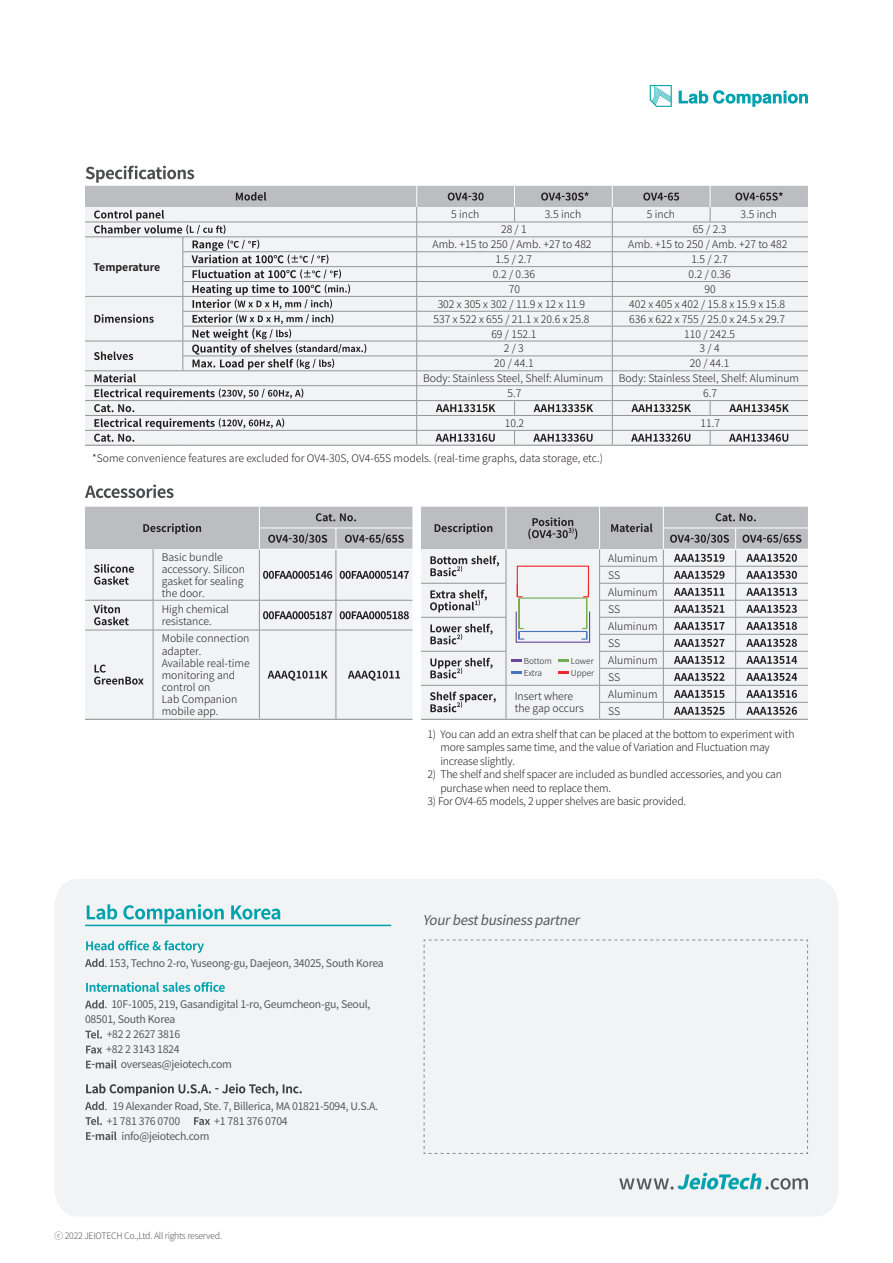
<style>
.page{position:relative;width:893px;height:1263px;background:#fff}
.page>*{position:absolute;margin:0;border:0;box-sizing:border-box;transform-origin:0 0}
.t1{font:italic 13.5px "Noto Sans CJ Kkr";color:#57585a}
.t2{font:300 10.5px/12px "Noto Sans CJ Kkr";color:#231f20}
.t3{font:300 10.5px/13.5px "Noto Sans CJ Kkr";letter-spacing:-.02em;color:#231f20}
.t4{font:10.5px/15px "Noto Sans CJ Kkr";letter-spacing:-.025em;color:#57585a}
.t5{font:700 10.5px "Noto Sans CJ Kkr";color:#231f20}
.t6{font:300 9px "Noto Sans CJ Kkr";letter-spacing:-.03em;color:#57585a}
.t7{font:300 8.25px/12.6px "Noto Sans CJ Kkr";color:#231f20}
</style>
<div class="page">
<div style="left:55px;top:879px;width:783px;height:337px;background:#f2f3f4"></div>
<div style="left:423px;top:939px;width:385px;height:215px;background:#f2f3f4"></div>
<svg style="left:87px;top:904px;width:193px;height:19px"></svg>
<svg style="left:85px;top:940px;width:119px;height:27px"></svg>
<svg style="left:86px;top:982px;width:139px;height:10px"></svg>
<svg style="left:85px;top:1000px;width:19px;height:8px"></svg>
<svg style="left:85px;top:1030px;width:17px;height:8px"></svg>
<svg style="left:86px;top:1046px;width:16px;height:7px"></svg>
<svg style="left:86px;top:1060px;width:31px;height:8px"></svg>
<svg style="left:85px;top:1083px;width:217px;height:27px"></svg>
<svg style="left:85px;top:1116px;width:17px;height:9px"></svg>
<svg style="left:194px;top:1117px;width:16px;height:8px"></svg>
<svg style="left:86px;top:1131px;width:31px;height:9px"></svg>
<hr style="left:85px;top:925px;width:306px;height:1px;background:#00a2ad">
<svg style="left:619px;top:1173px;width:189px;height:16px"></svg>
<hr style="left:612px;top:445px;width:98px;height:1px;background:#939598">
<hr style="left:710px;top:445px;width:98px;height:1px;background:#939598">
<hr style="left:417px;top:445px;width:97px;height:1px;background:#939598">
<hr style="left:514px;top:445px;width:98px;height:1px;background:#939598">
<hr style="left:85px;top:445px;width:98px;height:1px;background:#939598">
<hr style="left:183px;top:445px;width:234px;height:1px;background:#939598">
<svg style="left:85px;top:166px;width:723px;height:279px"></svg>
<svg style="left:650px;top:85px;width:22px;height:22px"></svg>
<svg style="left:679px;top:90px;width:129px;height:17px"></svg>
<div style="left:85px;top:549px;width:327px;height:170px;background:#f2f3f4"></div>
<hr style="left:85px;top:600px;width:68px;height:1px;background:#939598">
<hr style="left:153px;top:600px;width:106px;height:1px;background:#939598">
<hr style="left:85px;top:630px;width:68px;height:1px;background:#939598">
<hr style="left:153px;top:630px;width:106px;height:1px;background:#939598">
<hr style="left:153px;top:549px;width:1px;height:51px;background:#939598">
<hr style="left:259px;top:549px;width:1px;height:51px;background:#939598">
<hr style="left:336px;top:549px;width:1px;height:51px;background:#939598">
<hr style="left:153px;top:600px;width:1px;height:30px;background:#939598">
<hr style="left:259px;top:600px;width:1px;height:30px;background:#939598">
<hr style="left:336px;top:600px;width:1px;height:30px;background:#939598">
<hr style="left:153px;top:630px;width:1px;height:89px;background:#939598">
<hr style="left:259px;top:630px;width:1px;height:89px;background:#939598">
<hr style="left:336px;top:630px;width:1px;height:89px;background:#939598">
<hr style="left:259px;top:600px;width:77px;height:1px;background:#939598">
<hr style="left:336px;top:600px;width:76px;height:1px;background:#939598">
<hr style="left:259px;top:630px;width:77px;height:1px;background:#939598">
<hr style="left:336px;top:630px;width:76px;height:1px;background:#939598">
<hr style="left:259px;top:549px;width:77px;height:1px;background:#fff">
<hr style="left:336px;top:549px;width:76px;height:1px;background:#fff">
<hr style="left:85px;top:719px;width:68px;height:1px;background:#939598">
<hr style="left:153px;top:719px;width:106px;height:1px;background:#939598">
<hr style="left:259px;top:719px;width:77px;height:1px;background:#939598">
<hr style="left:336px;top:719px;width:76px;height:1px;background:#939598">
<svg style="left:85px;top:507px;width:327px;height:42px;background:#b5b6b8"></svg>
<svg style="left:94px;top:564px;width:40px;height:21px"></svg>
<svg style="left:263px;top:571px;width:69px;height:8px"></svg>
<svg style="left:340px;top:571px;width:69px;height:8px"></svg>
<svg style="left:93px;top:605px;width:36px;height:20px"></svg>
<svg style="left:263px;top:611px;width:69px;height:8px"></svg>
<svg style="left:340px;top:611px;width:69px;height:8px"></svg>
<svg style="left:94px;top:664px;width:50px;height:21px"></svg>
<svg style="left:268px;top:670px;width:60px;height:11px"></svg>
<svg style="left:348px;top:670px;width:52px;height:11px"></svg>
<hr style="left:600px;top:719px;width:63px;height:1px;background:#939598">
<hr style="left:663px;top:719px;width:73px;height:1px;background:#939598">
<hr style="left:736px;top:719px;width:72px;height:1px;background:#939598">
<hr style="left:421px;top:719px;width:85px;height:1px;background:#939598">
<hr style="left:506px;top:719px;width:94px;height:1px;background:#939598">
<svg style="left:85px;top:484px;width:89px;height:14px"></svg>
<svg style="left:421px;top:507px;width:387px;height:212px"></svg>
<p class="t2" style="left:451px;top:209px;width:30px">5 inch</p>
<p class="t2" style="left:545px;top:209px;width:38px">3.5 inch</p>
<p class="t2" style="left:647px;top:209px;width:30px">5 inch</p>
<p class="t2" style="left:741px;top:209px;width:38px">3.5 inch</p>
<p class="t2" style="left:501px;top:224px;width:27px">28 / 1</p>
<p class="t2" style="left:693px;top:224px;width:35px">65 / 2.3</p>
<p class="t2" style="left:433px;top:239px;width:161px">Amb. +15 to 250 / Amb. +27 to 482</p>
<p class="t2" style="left:628px;top:239px;width:161px">Amb. +15 to 250 / Amb. +27 to 482</p>
<p class="t2" style="left:496px;top:254px;width:38px">1.5 / 2.7</p>
<p class="t2" style="left:691px;top:254px;width:38px">1.5 / 2.7</p>
<p class="t2" style="left:493px;top:268px;width:44px">0.2 / 0.36</p>
<p class="t2" style="left:688px;top:268px;width:44px">0.2 / 0.36</p>
<p class="t2" style="left:509px;top:283px;width:13px">70</p>
<p class="t2" style="left:705px;top:283px;width:13px">90</p>
<p class="t2" style="left:438px;top:298px;width:149px">302 x 305 x 302 / 11.9 x 12 x 11.9</p>
<p class="t2" style="left:629px;top:298px;width:157px">402 x 405 x 402 / 15.8 x 15.9 x 15.8</p>
<p class="t2" style="left:434px;top:313px;width:157px">537 x 522 x 655 / 21.1 x 20.6 x 25.8</p>
<p class="t2" style="left:629px;top:313px;width:157px">636 x 622 x 755 / 25.0 x 24.5 x 29.7</p>
<p class="t2" style="left:491px;top:328px;width:47px">69 / 152.1</p>
<p class="t2" style="left:684px;top:328px;width:52px">110 / 242.5</p>
<p class="t2" style="left:504px;top:343px;width:22px">2 / 3</p>
<p class="t2" style="left:700px;top:343px;width:22px">3 / 4</p>
<p class="t2" style="left:494px;top:358px;width:41px">20 / 44.1</p>
<p class="t2" style="left:690px;top:358px;width:41px">20 / 44.1</p>
<p class="t2" style="left:423px;top:373px;width:182px">Body: Stainless Steel, Shelf: Aluminum</p>
<p class="t2" style="left:619px;top:373px;width:182px">Body: Stainless Steel, Shelf: Aluminum</p>
<p class="t2" style="left:508px;top:387px;width:15px">5.7</p>
<p class="t2" style="left:703px;top:387px;width:15px">6.7</p>
<p class="t2" style="left:505px;top:417px;width:21px">10.2</p>
<p class="t2" style="left:700px;top:417px;width:21px">11.7</p>
<p class="t2" style="left:92px;top:452px;width:512px">*Some convenience features are excluded for OV4-30S, OV4-65S models. (real-time graphs, data storage, etc.)</p>
<p class="t5" style="left:94px;top:261px;width:68px">Temperature</p>
<p class="t2" style="left:162px;top:551px;width:85px">Basic bundle accessory. Silicon gasket for sealing the door.</p>
<p class="t2" style="left:162px;top:603px;width:69px">High chemical resistance.</p>
<p class="t2" style="left:162px;top:633px;width:89px">Mobile connection adapter.<br>Available real-time monitoring and control on<br>Lab Companion mobile app.</p>
<p class="t7" style="left:524px;top:654px;width:29px">Bottom<br>Extra</p>
<p class="t7" style="left:571px;top:654px;width:25px">Lower<br>Upper</p>
<p class="t2" style="left:608px;top:549px;width:51px;line-height:17px">Aluminum<br>SS<br>Aluminum<br>SS<br>Aluminum<br>SS<br>Aluminum<br>SS</p>
<p class="t2" style="left:515px;top:690px;width:71px">Insert where the gap occurs</p>
<p class="t2" style="left:608px;top:686px;width:51px;line-height:16.8px">Aluminum<br>SS</p>
<p class="t3" style="left:440px;top:727px;width:356px;text-indent:-13px">1) You can add an extra shelf that can be placed at the bottom to experiment with more samples same time, and the value of Variation and Fluctuation may increase slightly.</p>
<p class="t3" style="left:440px;top:768px;width:343px;text-indent:-13px">2) The shelf and shelf spacer are included as bundled accessories, and you can purchase when need to replace them.</p>
<p class="t3" style="left:427px;top:795px;width:260px">3) For OV4-65 models, 2 upper shelves are basic provided.</p>
<p class="t4" style="left:105px;top:956px;width:281px">. 153, Techno 2-ro, Yuseong-gu, Daejeon, 34025, South Korea</p>
<p class="t4" style="left:105px;top:997px;width:267px">. 10F-1005, 219, Gasandigital 1-ro, Geumcheon-gu, Seoul,</p>
<p class="t4" style="left:85px;top:1012px;width:92px">08501, South Korea</p>
<p class="t4" style="left:107px;top:1027px;width:75px">+82 2 2627 3816</p>
<p class="t4" style="left:106px;top:1042px;width:75px">+82 2 3143 1824</p>
<p class="t4" style="left:121px;top:1057px;width:113px">overseas@jeiotech.com</p>
<p class="t4" style="left:105px;top:1099px;width:275px">. 19 Alexander Road, Ste. 7, Billerica, MA 01821-5094, U.S.A. +1 781 376 0700</p>
<p class="t4" style="left:214px;top:1114px;width:75px">+1 781 376 0704</p>
<p class="t4" style="left:121px;top:1129px;width:90px">info@jeiotech.com</p>
<p class="t6" style="left:55px;top:1230px;width:169px">ⓒ 2022 JEIOTECH Co.,Ltd. All rights reserved.</p>
<p class="t1" style="left:423px;top:912px;width:165px">Yourbestbusiness partner</p>
</div>
